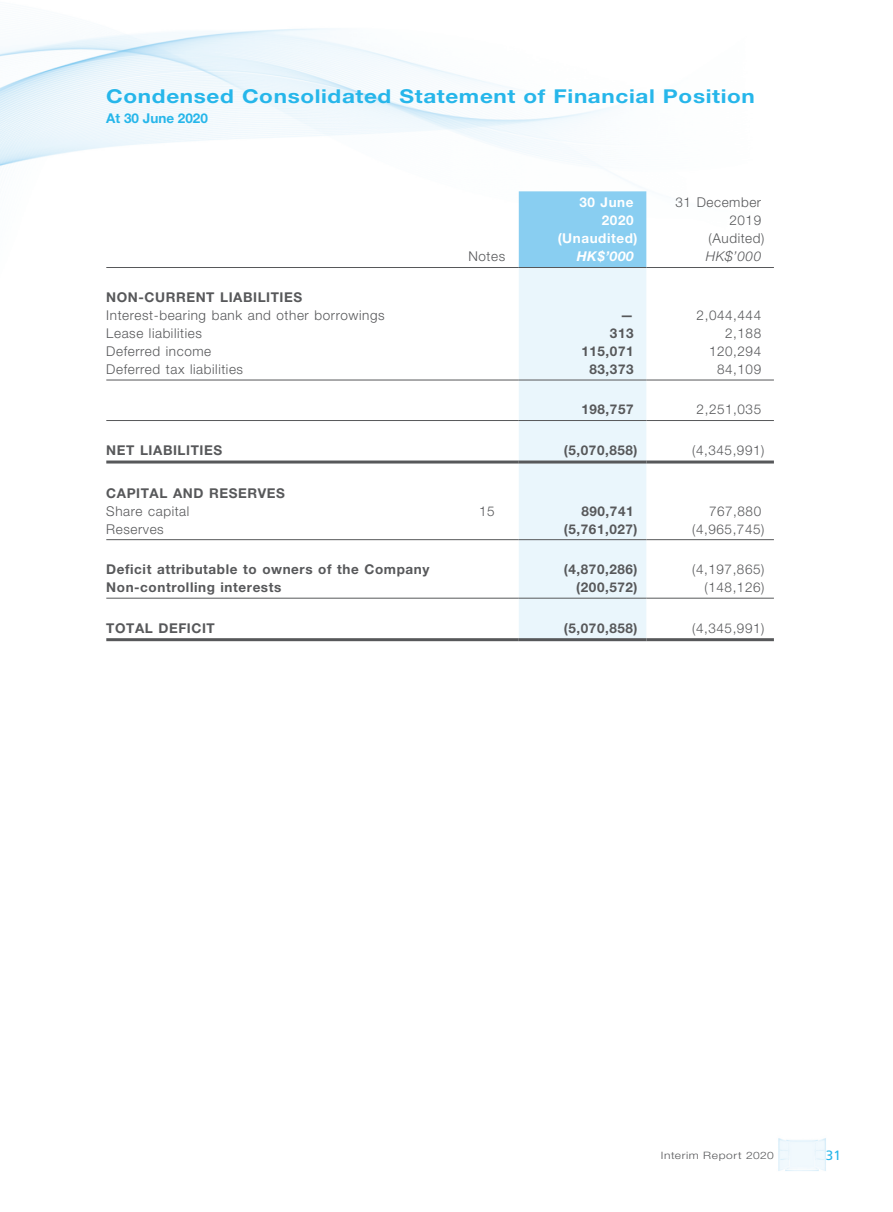
<style>
.page{position:relative;width:893px;height:1212px;background:#fff}
.page>*{position:absolute;margin:0;border:0;box-sizing:border-box;transform-origin:0 0}
.t1{font:700 19.2px "Helvetica Neue";letter-spacing:.03em;color:#26b6ea;scale:1.18 1}
.t2{font:300 13.5px "Helvetica Neue";letter-spacing:.04em;color:#57585a}
.t3{font:700 13.5px "Helvetica Neue";letter-spacing:.04em;color:#57585a}
.t4{font:700 13.5px "Helvetica Neue";letter-spacing:.04em;color:#fff}
.t5{font:700 13.5px "Helvetica Neue";color:#26b6ea}
.t6{font:italic 700 13.5px "Helvetica Neue";color:#fff}
.t7{font:italic 300 13.5px "Helvetica Neue";color:#57585a}
.t8{font:13.5px "Frutiger";color:#26b6ea}
.t9{font:300 10.2px "Helvetica Neue";letter-spacing:.045em;color:#57585a;scale:1.18 1}
</style>
<div class="page">
<img style="left:0;top:28px;width:774px;height:614px">
<img style="left:778px;top:1138px;width:48px;height:33px">
<div style="left:519px;top:191px;width:127px;height:76px;background:#89cef1"></div>
<div style="left:519px;top:268px;width:127px;height:370px;background:#eaf6fc"></div>
<hr style="left:106px;top:267px;width:349px;height:1px;background:#57585a">
<hr style="left:455px;top:267px;width:64px;height:1px;background:#57585a">
<hr style="left:519px;top:267px;width:127px;height:1px;background:#57585a">
<hr style="left:646px;top:267px;width:128px;height:1px;background:#57585a">
<hr style="left:106px;top:380px;width:349px;height:1px;background:#57585a">
<hr style="left:455px;top:380px;width:64px;height:1px;background:#57585a">
<hr style="left:519px;top:380px;width:127px;height:1px;background:#57585a">
<hr style="left:646px;top:380px;width:128px;height:1px;background:#57585a">
<hr style="left:106px;top:420px;width:349px;height:1px;background:#57585a">
<hr style="left:455px;top:420px;width:64px;height:1px;background:#57585a">
<hr style="left:519px;top:420px;width:127px;height:1px;background:#57585a">
<hr style="left:646px;top:420px;width:128px;height:1px;background:#57585a">
<hr style="left:106px;top:460px;width:349px;height:3px;background:#57585a">
<hr style="left:455px;top:460px;width:64px;height:3px;background:#57585a">
<hr style="left:519px;top:460px;width:127px;height:3px;background:#57585a">
<hr style="left:646px;top:460px;width:128px;height:3px;background:#57585a">
<hr style="left:106px;top:539px;width:349px;height:1px;background:#57585a">
<hr style="left:455px;top:539px;width:64px;height:1px;background:#57585a">
<hr style="left:519px;top:539px;width:127px;height:1px;background:#57585a">
<hr style="left:646px;top:539px;width:128px;height:1px;background:#57585a">
<hr style="left:106px;top:598px;width:349px;height:1px;background:#57585a">
<hr style="left:455px;top:598px;width:64px;height:1px;background:#57585a">
<hr style="left:519px;top:598px;width:127px;height:1px;background:#57585a">
<hr style="left:646px;top:598px;width:128px;height:1px;background:#57585a">
<hr style="left:106px;top:638px;width:349px;height:3px;background:#57585a">
<hr style="left:455px;top:638px;width:64px;height:3px;background:#57585a">
<hr style="left:519px;top:638px;width:127px;height:3px;background:#57585a">
<hr style="left:646px;top:638px;width:128px;height:3px;background:#57585a">
<h1 class="t1" style="left:106px;top:84px;width:551px">Condensed Consolidated Statement of Financial Position</h1>
<p class="t5" style="left:106px;top:110px;width:103px">At 30 June 2020</p>
<p class="t4" style="left:579px;top:194px;width:56px">30 June</p>
<p class="t2" style="left:675px;top:194px;width:87px">31 December</p>
<p class="t4" style="left:602px;top:212px;width:33px">2020</p>
<p class="t2" style="left:729px;top:212px;width:33px">2019</p>
<p class="t4" style="left:558px;top:230px;width:81px">(Unaudited)</p>
<p class="t2" style="left:709px;top:230px;width:57px">(Audited)</p>
<p class="t2" style="left:468px;top:248px;width:38px">Notes</p>
<p class="t6" style="left:577px;top:248px;width:58px">HK$’000</p>
<p class="t7" style="left:706px;top:249px;width:57px">HK$’000</p>
<p class="t3" style="left:106px;top:289px;width:197px">NON-CURRENT LIABILITIES</p>
<p class="t2" style="left:106px;top:307px;width:280px">Interest-bearing bank and other borrowings</p>
<p class="t3" style="left:620px;top:307px;width:15px">—</p>
<p class="t2" style="left:697px;top:307px;width:66px">2,044,444</p>
<p class="t2" style="left:106px;top:325px;width:97px">Lease liabilities</p>
<p class="t3" style="left:610px;top:325px;width:25px">313</p>
<p class="t2" style="left:725px;top:325px;width:38px">2,188</p>
<p class="t2" style="left:106px;top:343px;width:106px">Deferred income</p>
<p class="t3" style="left:581px;top:343px;width:54px">115,071</p>
<p class="t2" style="left:709px;top:343px;width:54px">120,294</p>
<p class="t2" style="left:106px;top:361px;width:138px">Deferred tax liabilities</p>
<p class="t3" style="left:589px;top:361px;width:46px">83,373</p>
<p class="t2" style="left:717px;top:361px;width:46px">84,109</p>
<p class="t3" style="left:581px;top:401px;width:54px">198,757</p>
<p class="t2" style="left:697px;top:401px;width:66px">2,251,035</p>
<p class="t3" style="left:106px;top:442px;width:117px">NET LIABILITIES</p>
<p class="t3" style="left:564px;top:442px;width:75px">(5,070,858)</p>
<p class="t2" style="left:692px;top:442px;width:74px">(4,345,991)</p>
<p class="t3" style="left:106px;top:484px;width:180px">CAPITAL AND RESERVES</p>
<p class="t2" style="left:106px;top:502px;width:85px">Share capital</p>
<p class="t2" style="left:479px;top:502px;width:17px">15</p>
<p class="t3" style="left:581px;top:502px;width:54px">890,741</p>
<p class="t2" style="left:709px;top:502px;width:54px">767,880</p>
<p class="t2" style="left:106px;top:520px;width:59px">Reserves</p>
<p class="t3" style="left:564px;top:520px;width:75px">(5,761,027)</p>
<p class="t2" style="left:692px;top:520px;width:74px">(4,965,745)</p>
<p class="t3" style="left:106px;top:561px;width:325px">Deficit attributable to owners of the Company</p>
<p class="t3" style="left:564px;top:561px;width:75px">(4,870,286)</p>
<p class="t2" style="left:692px;top:561px;width:74px">(4,197,865)</p>
<p class="t3" style="left:106px;top:579px;width:177px">Non-controlling interests</p>
<p class="t3" style="left:576px;top:579px;width:63px">(200,572)</p>
<p class="t2" style="left:705px;top:579px;width:61px">(148,126)</p>
<p class="t3" style="left:106px;top:619px;width:110px">TOTAL DEFICIT</p>
<p class="t3" style="left:564px;top:619px;width:75px">(5,070,858)</p>
<p class="t2" style="left:692px;top:619px;width:74px">(4,345,991)</p>
<p class="t9" style="left:661px;top:1149px;width:97px">Interim Report 2020</p>
<p class="t8" style="left:826px;top:1147px;width:17px">31</p>
</div>
